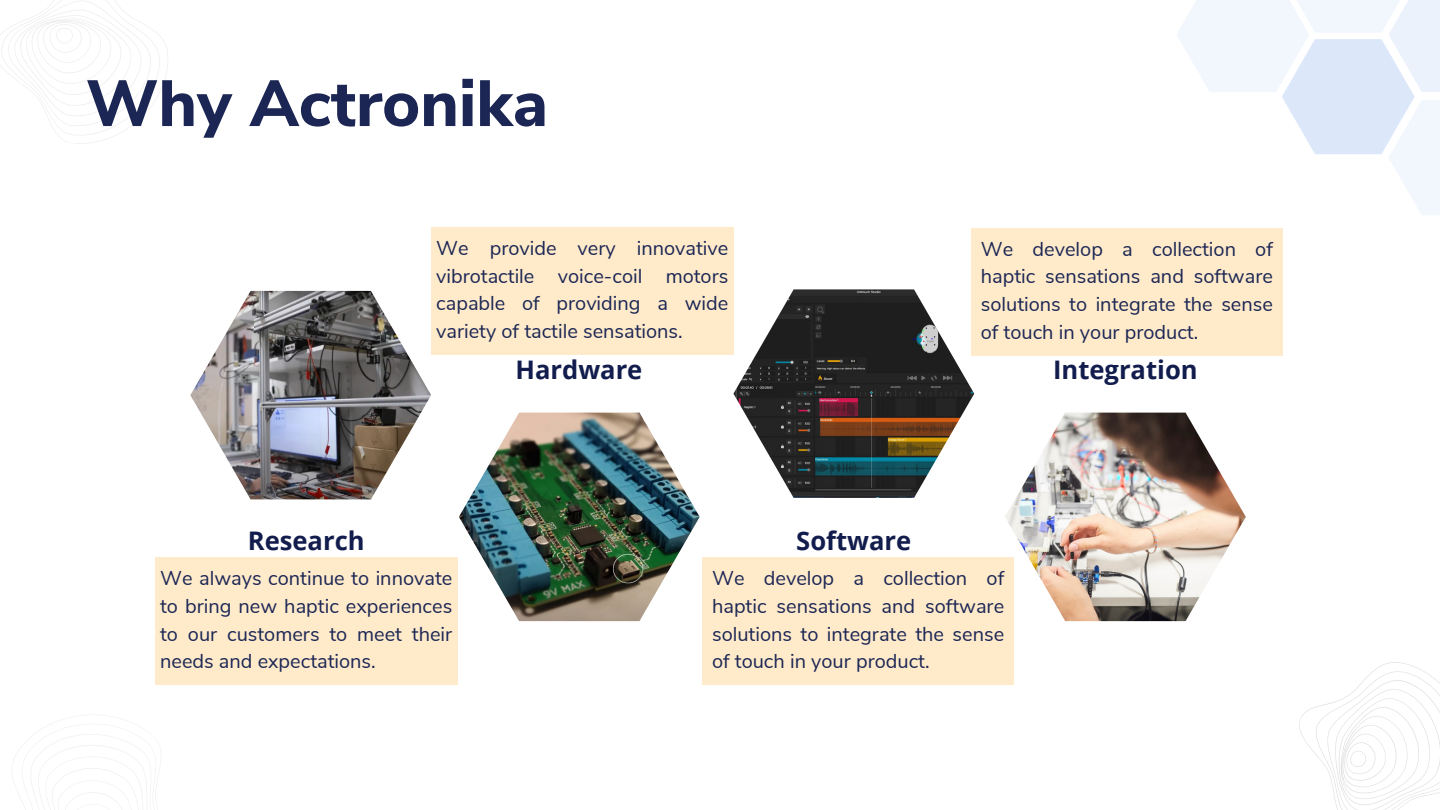
<style>
.page{position:relative;width:1440px;height:810px;background:#fff}
.page>*{position:absolute;margin:0;border:0;box-sizing:border-box;transform-origin:0 0}
.t1{font:800 65px "Nunito Sans";color:#1c2654}
.t2{font:700 25.6px "Open Sans";color:#121d4d}
.t3{font:20px/27.8px "Nunito Sans";color:#1c2755;text-align:justify}
</style>
<div class="page">
<svg style="left:0;top:0;width:168px;height:144px"></svg>
<svg style="left:1299px;top:662px;width:141px;height:148px"></svg>
<svg style="left:12px;top:725px;width:135px;height:85px"></svg>
<svg style="left:1177px;top:0;width:238px;height:154px"></svg>
<svg style="left:1388px;top:100px;width:52px;height:115px;fill:#f2f6fd"></svg>
<svg style="left:1389px;top:0;width:51px;height:92px;fill:#ecf2fc"></svg>
<img style="left:190px;top:291px;width:241px;height:208px">
<div style="left:155px;top:557px;width:302px;height:128px;background:#ffeaca"></div>
<img style="left:459px;top:413px;width:241px;height:208px">
<div style="left:431px;top:227px;width:302px;height:128px;background:#ffeaca"></div>
<div style="left:971px;top:228px;width:311px;height:127px;background:#ffeaca"></div>
<img style="left:733px;top:289px;width:241px;height:209px">
<div style="left:702px;top:557px;width:311px;height:128px;background:#ffeaca"></div>
<img style="left:1005px;top:413px;width:241px;height:208px">
<p class="t1" style="left:86px;top:60px;width:464px">Why Actronika</p>
<p class="t3" style="left:436px;top:234px;width:294px">We provide very innovative vibrotactile voice-coil motors capable of providing a wide variety of tactile sensations.</p>
<p class="t3" style="left:981px;top:235px;width:294px">We develop a collection of haptic sensations and software solutions to integrate the sense of touch in your product.</p>
<p class="t2" style="left:515px;top:352px;width:128px">Hardware</p>
<p class="t2" style="left:1053px;top:352px;width:146px">Integration</p>
<p class="t2" style="left:248px;top:523px;width:118px">Research</p>
<p class="t2" style="left:796px;top:523px;width:117px">Software</p>
<p class="t3" style="left:160px;top:565px;width:294px">We always continue to innovate to bring new haptic experiences to our customers to meet their needs and expectations.</p>
<p class="t3" style="left:712px;top:565px;width:294px">We develop a collection of haptic sensations and software solutions to integrate the sense of touch in your product.</p>
</div>
